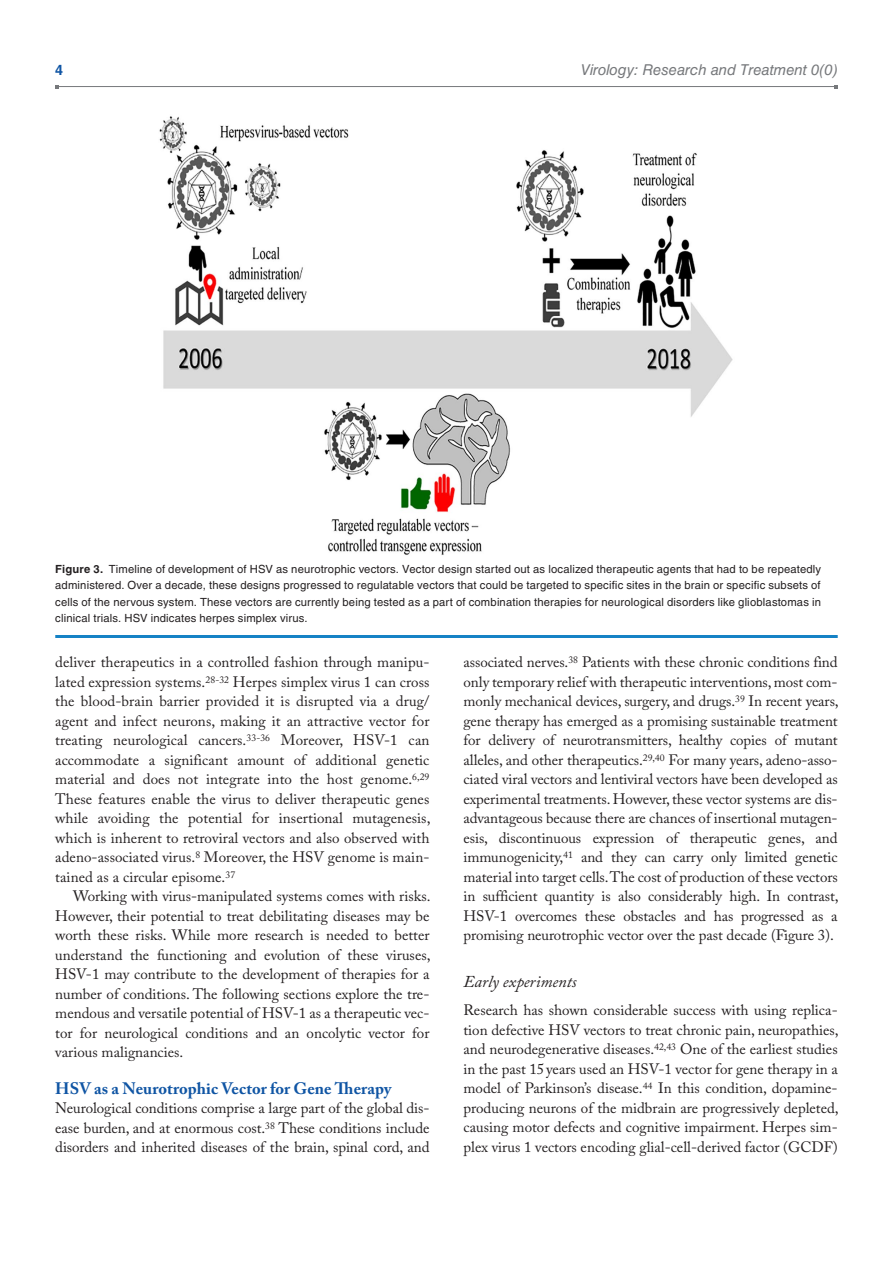
<style>
.page{position:relative;width:893px;height:1263px;background:#fff}
.page>*{position:absolute;margin:0;border:0;box-sizing:border-box;transform-origin:0 0}
.t1{font:700 16.5px "Adobe Caslon Pro";color:#1055a4}
.t2{font:italic 16.5px "Adobe Caslon Pro";color:#231f20}
.t3{font:15px/19.5px "Adobe Caslon Pro";color:#231f20;text-align:justify}
.t4{font:italic 15px "Helvetica LT Std";letter-spacing:-.005em;color:#76787b}
.t5{font:700 14.25px "Helvetica LT Std";color:#1055a4}
.t6{font:11.25px/16.5px "Helvetica LT Std";letter-spacing:.015em;color:#231f20;text-align:justify}
.s1{font-weight:700}
</style>
<div class="page">
<hr style="left:57px;top:86px;width:779px;height:1px;background:#76787b">
<hr style="left:55px;top:635px;width:783px;height:3px;background:#1582c5">
<img style="left:159px;top:116px;width:574px;height:439px">
<p class="t5" style="left:55px;top:61px;width:9px">4</p>
<p class="t4" style="left:581px;top:61px;width:258px">Virology: Research and Treatment 0(0)</p>
<p class="t6" style="left:55px;top:560px;width:767px"><span class="s1">Figure 3.</span> Timeline of development of HSV as neurotrophic vectors. Vector design started out as localized therapeutic agents that had to be repeatedly administered. Over a decade, these designs progressed to regulatable vectors that could be targeted to specific sites in the brain or specific subsets of cells of the nervous system. These vectors are currently being tested as a part of combination therapies for neurological disorders like glioblastomas in clinical trials. HSV indicates herpes simplex virus.</p>
<p class="t3" style="left:55px;top:652px;width:377px">deliver therapeutics in a controlled fashion through manipu&shy;lated expression systems.<sup>28-32</sup> Herpes simplex virus 1 can cross the blood-brain barrier provided it is disrupted via a drug/ agent and infect neurons, making it an attractive vector for treating neurological cancers.<sup>33-36</sup> Moreover, HSV-1 can accommodate a significant amount of additional genetic material and does not integrate into the host genome.<sup>6,29<br></sup>These features enable the virus to deliver therapeutic genes while avoiding the potential for insertional mutagenesis, which is inherent to retroviral vectors and also observed with adeno-associated virus.<sup>8</sup> Moreover, the HSV genome is main&shy;tained as a circular episome.<sup>37</sup></p>
<p class="t3" style="left:55px;top:886px;width:377px;text-indent:18px">Working with virus-manipulated systems comes with risks.<br>However, their potential to treat debilitating diseases may be worth these risks. While more research is needed to better understand the functioning and evolution of these viruses, HSV-1 may contribute to the development of therapies for a number of conditions. The following sections explore the tre&shy;mendous and versatile potential of HSV-1 as a therapeutic vec&shy;tor for neurological conditions and an oncolytic vector for various malignancies.</p>
<p class="t1" style="left:55px;top:1078px;width:338px">HSV as a Neurotrophic Vector for Gene Therapy</p>
<p class="t3" style="left:55px;top:1098px;width:376px">Neurological conditions comprise a large part of the global dis&shy;ease burden, and at enormous cost.<sup>38</sup> These conditions include disorders and inherited diseases of the brain, spinal cord, and</p>
<p class="t3" style="left:463px;top:652px;width:377px">associated nerves.<sup>38</sup> Patients with these chronic conditions find only temporary relief with therapeutic interventions, most com&shy;monly mechanical devices, surgery, and drugs.<sup>39</sup> In recent years, gene therapy has emerged as a promising sustainable treatment for delivery of neurotransmitters, healthy copies of mutant alleles, and other therapeutics.<sup>29,40</sup> For many years, adeno-asso&shy;ciated viral vectors and lentiviral vectors have been developed as experimental treatments. However, these vector systems are dis&shy;advantageous because there are chances of insertional mutagen&shy;esis, discontinuous expression of therapeutic genes, and immunogenicity,<sup>41</sup> and they can carry only limited genetic material into target cells. The cost of production of these vectors in sufficient quantity is also considerably high. In contrast, HSV-1 overcomes these obstacles and has progressed as a promising neurotrophic vector over the past decade (Figure 3).</p>
<p class="t2" style="left:463px;top:971px;width:115px">Early experiments</p>
<p class="t3" style="left:463px;top:1000px;width:377px">Research has shown considerable success with using replica&shy;tion defective HSV vectors to treat chronic pain, neuropathies, and neurodegenerative diseases.<sup>42,43</sup> One of the earliest studies in the past 15years used an HSV-1 vector for gene therapy in a model of Parkinson’s disease.<sup>44</sup> In this condition, dopamine&shy;producing neurons of the midbrain are progressively depleted, causing motor defects and cognitive impairment. Herpes sim&shy;plex virus 1 vectors encoding glial-cell-derived factor (GCDF)</p>
</div>
